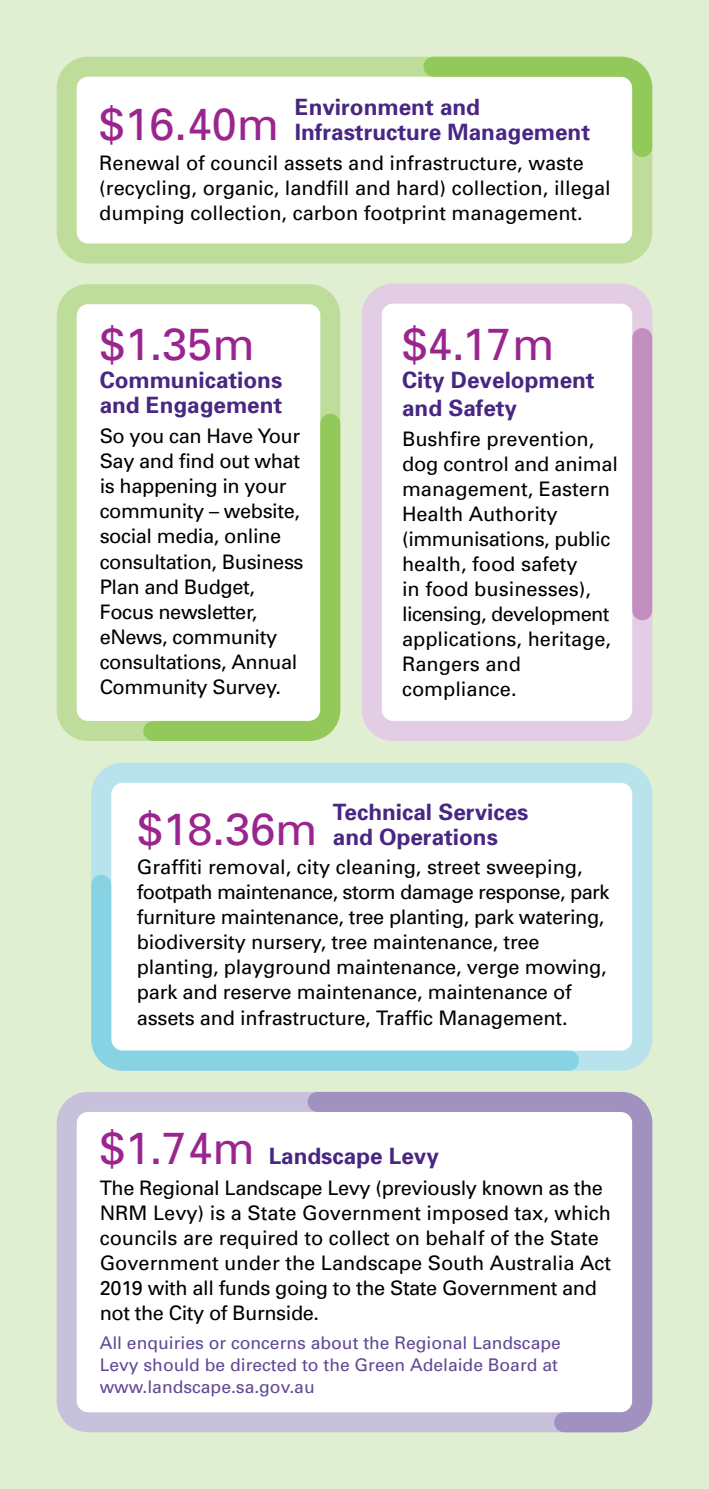
<style>
.page{position:relative;width:709px;height:1489px;background:#fff}
.page>*{position:absolute;margin:0;border:0;box-sizing:border-box;transform-origin:0 0}
.t1{font:45px "Univers";color:#9a258f}
.t2{font:700 22.5px/25px "Univers";color:#482783}
.t3{font:20px/25px "Univers";letter-spacing:-.01em;color:#000}
.t4{font:17.5px/22px "Univers";color:#624994}
.s1{font-weight:400;font-size:45px;color:#9a258f}
</style>
<div class="page">
<div style="left:0;top:0;width:709px;height:1488px;background:#e0eed1"></div>
<div style="left:67px;top:67px;width:575px;height:186px;background:#fff;border-radius:21px"></div>
<div style="left:57px;top:57px;width:595px;height:206px;border:20px solid #bedd9b;border-radius:21px"></div>
<svg style="left:413px;top:56px;width:240px;height:111px"></svg>
<div style="left:101px;top:772px;width:541px;height:288px;background:#fff;border-radius:21px"></div>
<div style="left:91px;top:762px;width:561px;height:308px;border:20px solid #b8e3ed;border-radius:21px"></div>
<svg style="left:91px;top:864px;width:498px;height:207px"></svg>
<div style="left:67px;top:1101px;width:575px;height:320px;background:#fff;border-radius:21px"></div>
<div style="left:57px;top:1091px;width:595px;height:340px;border:20px solid #c8c1dc;border-radius:21px"></div>
<svg style="left:297px;top:1091px;width:356px;height:342px"></svg>
<div style="left:372px;top:293px;width:270px;height:438px;background:#fff;border-radius:21px"></div>
<div style="left:362px;top:283px;width:290px;height:458px;border:20px solid #e2cde4;border-radius:21px"></div>
<div style="left:632px;top:338px;width:20px;height:272px;background:#c28ebf"></div>
<div style="left:67px;top:294px;width:263px;height:437px;background:#fff;border-radius:21px"></div>
<div style="left:57px;top:284px;width:283px;height:457px;border:20px solid #bedd9b;border-radius:21px"></div>
<svg style="left:133px;top:404px;width:208px;height:337px"></svg>
<h1 class="t1" style="left:99px;top:96px;width:182px">$16.40m</h1>
<p class="t2" style="left:295px;top:94px;width:297px">Environment and<br>Infrastructure Management</p>
<p class="t3" style="left:99px;top:150px;width:513px">Renewal of council assets and infrastructure, waste (recycling, organic, landfill and hard) collection, illegal dumping collection, carbon footprint management.</p>
<h1 class="t1" style="left:100px;top:315px;width:157px">$1.35m</h1>
<p class="t2" style="left:100px;top:367px;width:184px">Communications and Engagement</p>
<p class="t3" style="left:100px;top:423px;width:205px">So you can Have Your<br>Say and find out what is happening in your community – website, social media, online consultation, Business<br>Plan and Budget,<br>Focus newsletter, eNews, community consultations, Annual<br>Community Survey.</p>
<h1 class="t1" style="left:402px;top:315px;width:154px">$4.17m</h1>
<p class="t2" style="left:402px;top:365px;width:194px;line-height:27.5px">City Development and Safety</p>
<p class="t3" style="left:402px;top:426px;width:217px">Bushfire prevention, dog control and animal management, Eastern<br>Health Authority (immunisations, public health, food safety<br>in food businesses), licensing, development applications, heritage,<br>Rangers and compliance.</p>
<h1 class="t1" style="left:137px;top:800px;width:182px">$18.36m</h1>
<p class="t2" style="left:333px;top:798px;width:197px">Technical Services and Operations</p>
<p class="t3" style="left:137px;top:854px;width:474px">Graffiti removal, city cleaning, street sweeping, footpath maintenance, storm damage response, park furniture maintenance, tree planting, park watering, biodiversity nursery, tree maintenance, tree planting, playground maintenance, verge mowing, park and reserve maintenance, maintenance of assets and infrastructure, Traffic Management.</p>
<p class="t2" style="left:100px;top:1142px;width:341px"><span class="s1">$1.74m</span> Landscape Levy</p>
<p class="t3" style="left:100px;top:1175px;width:513px">The Regional Landscape Levy (previously known as the NRM Levy) is a State Government imposed tax, which councils are required to collect on behalf of the State Government under the Landscape South Australia Act 2019 with all funds going to the State Government and not the City of Burnside.</p>
<p class="t4" style="left:100px;top:1331px;width:462px">All enquiries or concerns about the Regional Landscape<br>Levy should be directed to the Green Adelaide Board at www.landscape.sa.gov.au</p>
</div>
